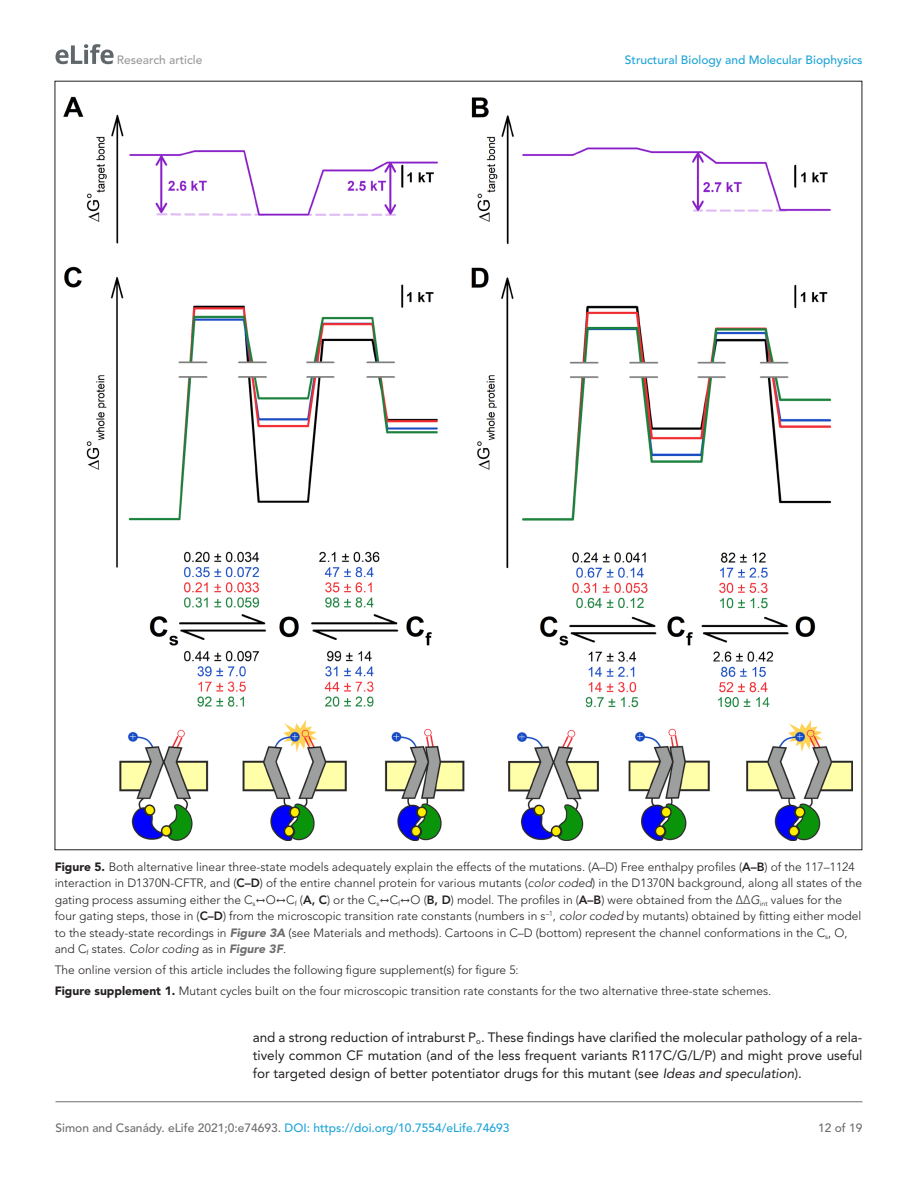
<style>
.page{position:relative;width:918px;height:1188px;background:#fff}
.page>*{position:absolute;margin:0;border:0;box-sizing:border-box;transform-origin:0 0}
.t1{font:13.5px/18px "Avenir LT Std";color:#231f20;text-align:justify}
.t2{font:300 12px/16.5px "Avenir LT Std";color:#231f20}
.t3{font:500 12px "Avenir LT Std";color:#1ea4d7}
.t4{font:500 12px "Avenir LT Std";color:#9a9a9a}
.t5{font:500 12px "Avenir LT Std";color:#6e6e70}
.s1{font-weight:900}
.s2{font-weight:800}
.s3{font-style:italic}
.s4{font-weight:900;font-style:italic;color:#6e6e70}
.s5{color:#6e6e70}
</style>
<div class="page">
<svg style="left:56px;top:44px;width:58px;height:20px"></svg>
<hr style="left:56px;top:1101px;width:806px;height:1px;background:#6e6e70">
<img style="left:64px;top:96px;width:789px;height:745px">
<p class="t4" style="left:117px;top:53px;width:87px">Research article</p>
<p class="t3" style="left:625px;top:53px;width:239px">Structural Biology and Molecular Biophysics</p>
<p class="t2" style="left:55px;top:859px;width:809px"><span class="s1">Figure 5.</span> Both alternative linear three-state models adequately explain the effects of the mutations. (A–D) Free enthalpy profiles (<span class="s2">A–B</span>) of the 117–1124 interaction in D1370N-CFTR, and (<span class="s2">C–D</span>) of the entire channel protein for various mutants (<span class="s3">color coded</span>) in the D1370N background, along all states of the gating process assuming either the C<sub>s</sub>↔O↔C<sub>f</sub> (<span class="s2">A, C</span>) or the C<sub>s</sub>↔C<sub>f</sub>↔O (<span class="s2">B, D</span>) model. The profiles in (<span class="s2">A–B</span>) were obtained from the ΔΔ<span class="s3">G</span><sub>int</sub> values for the four gating steps, those in (<span class="s2">C–D</span>) from the microscopic transition rate constants (numbers in s<sup>–1</sup>, <span class="s3">color coded</span> by mutants) obtained by fitting either model to the steady-state recordings in <span class="s4">Figure 3A</span> (see Materials and methods). Cartoons in C–D (bottom) represent the channel conformations in the C<sub>s</sub>, O, and C<sub>f</sub> states. <span class="s3">Color coding</span> as in <span class="s4">Figure 3F</span>.</p>
<p class="t2" style="left:55px;top:960px;width:718px;line-height:21px">The online version of this article includes the following figure supplement(s) for figure 5:<br><span class="s1">Figure supplement 1.</span> Mutant cycles built on the four microscopic transition rate constants for the two alternative three-state schemes.</p>
<p class="t1" style="left:253px;top:1028px;width:611px">and a strong reduction of intraburst P<sub>o</sub>. These findings have clarified the molecular pathology of a rela&shy;tively common CF mutation (and of the less frequent variants R117C/G/L/P) and might prove useful for targeted design of better potentiator drugs for this mutant (see <span class="s3">Ideas and speculation</span>).</p>
<p class="t3" style="left:56px;top:1121px;width:455px"><span class="s5">Simon and Csanády. eLife 2021;0:e74693.</span> DOI: https://doi.org/10.7554/eLife.74693</p>
<p class="t5" style="left:818px;top:1121px;width:46px">12 of 19</p>
</div>
